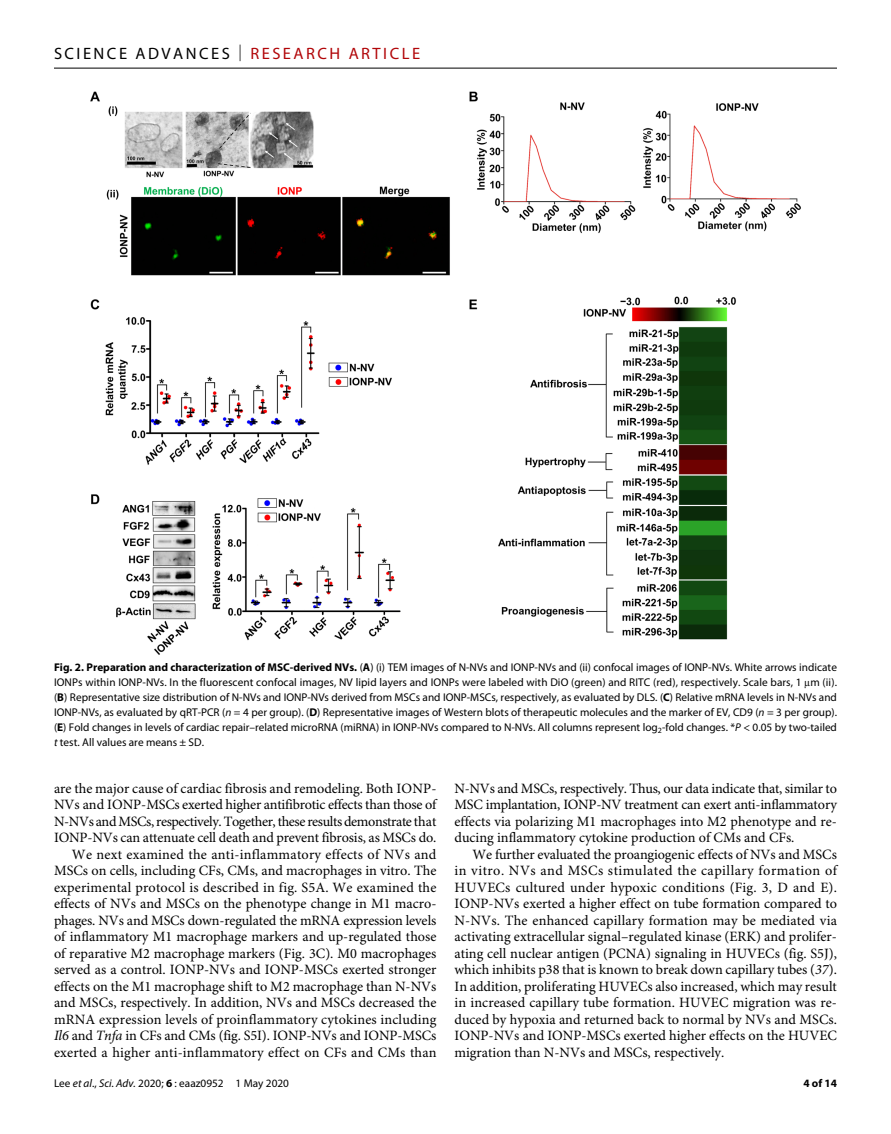
<style>
.page{position:relative;width:891px;height:1134px;background:#fff}
.page>*{position:absolute;margin:0;border:0;box-sizing:border-box;transform-origin:0 0}
.t1{font:16.5px "Myriad Pro";letter-spacing:.15em;color:#000}
.t2{font:14.25px/16.5px "Minion Pro";color:#000;text-align:justify}
.t3{font:11.25px/15px "Myriad Pro";color:#000;text-align:justify}
.t4{font:700 11.25px "Myriad Pro";color:#000}
.s1{font-weight:300}
.s2{color:#b10508}
.s3{font-weight:700}
.s4{font-style:italic}
</style>
<div class="page">
<hr style="left:54px;top:68px;width:783px;height:1px;background:#000">
<img style="left:90px;top:91px;width:711px;height:564px">
<p class="t1" style="left:54px;top:40px;width:368px">SCIENCE ADVANCES <span class="s1">|</span> <span class="s2">RESEARCH ARTICLE</span></p>
<p class="t3" style="left:54px;top:660px;width:785px"><span class="s3">Fig. 2. Preparation and characterization of MSC-derived NVs.</span> (<span class="s3">A</span>) (i) TEM images of N-NVs and IONP-NVs and (ii) confocal images of IONP-NVs. White arrows indicate IONPs within IONP-NVs. In the fluorescent confocal images, NV lipid layers and IONPs were labeled with DiO (green) and RITC (red), respectively. Scale bars, 1 m (ii). (<span class="s3">B</span>) Representative size distribution of N-NVs and IONP-NVs derived from MSCs and IONP-MSCs, respectively, as evaluated by DLS. (<span class="s3">C</span>) Relative mRNA levels in N-NVs and IONP-NVs, as evaluated by qRT-PCR (<span class="s4">n</span> = 4 per group). (<span class="s3">D</span>) Representative images of Western blots of therapeutic molecules and the marker of EV, CD9 (<span class="s4">n</span> = 3 per group). (<span class="s3">E</span>) Fold changes in levels of cardiac repair–related microRNA (miRNA) in IONP-NVs compared to N-NVs. All columns represent log<sub>2</sub>-fold changes. *<span class="s4">P</span> &lt; 0.05 by two-tailed <span class="s4">t</span> test. All values are means ± SD.</p>
<p class="t2" style="left:54px;top:781px;width:384px;text-align:right">are the major cause of cardiac fibrosis and remodeling. Both IONP-NVs and IONP-MSCs exerted higher antifibrotic effects than those of N-NVs and MSCs, respectively. Together, these results demonstrate that IONP-NVs can attenuate cell death and prevent fibrosis, as MSCs do.<br>We next examined the anti-inflammatory effects of NVs and MSCs on cells, including CFs, CMs, and macrophages in vitro. The experimental protocol is described in fig. S5A. We examined the effects of NVs and MSCs on the phenotype change in M1 macro&shy;phages. NVs and MSCs down-regulated the mRNA expression levels of inflammatory M1 macrophage markers and up-regulated those of reparative M2 macrophage markers (Fig. 3C). M0 macrophages served as a control. IONP-NVs and IONP-MSCs exerted stronger effects on the M1 macrophage shift to M2 macrophage than N-NVs and MSCs, respectively. In addition, NVs and MSCs decreased the mRNA expression levels of proinflammatory cytokines including <span class="s4">Il6</span> and <span class="s4">Tnfa</span> in CFs and CMs (fig. S5I). IONP-NVs and IONP-MSCs exerted a higher anti-inflammatory effect on CFs and CMs than</p>
<p class="t2" style="left:454px;top:781px;width:384px">N-NVs and MSCs, respectively. Thus, our data indicate that, similar to MSC implantation, IONP-NV treatment can exert anti-inflammatory effects via polarizing M1 macrophages into M2 phenotype and re&shy;ducing inflammatory cytokine production of CMs and CFs.</p>
<p class="t2" style="left:454px;top:847px;width:384px;text-indent:18px">We further evaluated the proangiogenic effects of NVs and MSCs in vitro. NVs and MSCs stimulated the capillary formation of HUVECs cultured under hypoxic conditions (Fig. 3, D and E).<br>IONP-NVs exerted a higher effect on tube formation compared to N-NVs. The enhanced capillary formation may be mediated via activating extracellular signal–regulated kinase (ERK) and prolifer&shy;ating cell nuclear antigen (PCNA) signaling in HUVECs (fig. S5J), which inhibits p38 that is known to break down capillary tubes (<span class="s4">37</span>).<br>In addition, proliferating HUVECs also increased, which may result in increased capillary tube formation. HUVEC migration was re&shy;duced by hypoxia and returned back to normal by NVs and MSCs.<br>IONP-NVs and IONP-MSCs exerted higher effects on the HUVEC migration than N-NVs and MSCs, respectively.</p>
<p class="t3" style="left:54px;top:1076px;width:237px">Lee <span class="s4">et al</span>., <span class="s4">Sci. Adv.</span> 2020; <span class="s3">6</span> : eaaz0952 1 May 2020</p>
<p class="t4" style="left:803px;top:1074px;width:35px">4 of 14</p>
</div>
